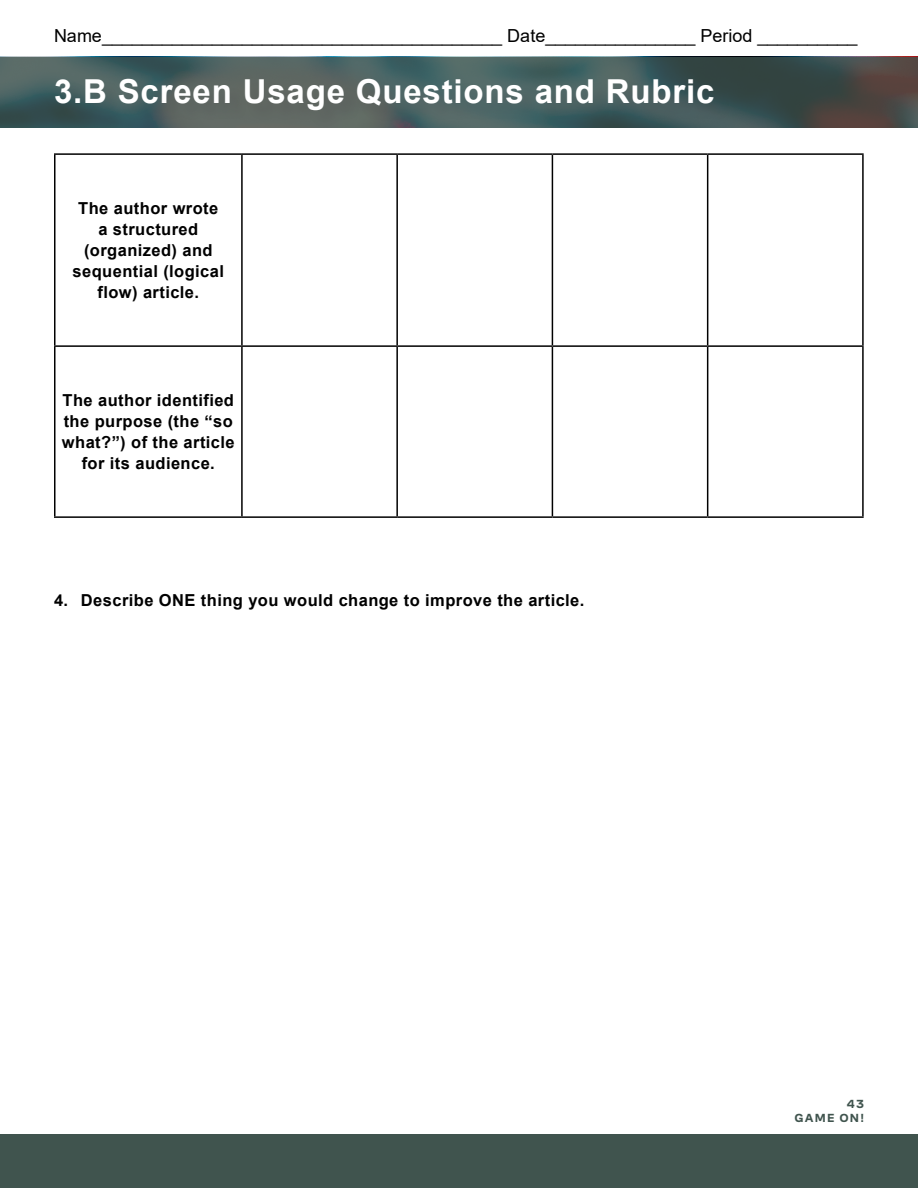
<style>
.page{position:relative;width:918px;height:1188px;background:#fff}
.page>*{position:absolute;margin:0;border:0;box-sizing:border-box;transform-origin:0 0}
.t1{font:700 33px "Arial";letter-spacing:.025em;color:#fff}
.t2{font:18px "Arial";color:#000}
.t3{font:700 16.5px/21px "Arial";letter-spacing:.025em;color:#000;text-align:center}
.t4{font:700 12px/13.8px "Co Fo Sans";letter-spacing:.1em;color:#40544e;text-align:right}
</style>
<div class="page">
<svg style="left:0;top:57px;width:918px;height:70px;background:#445553"></svg>
<div style="left:0;top:1134px;width:918px;height:54px;background:#40544e"></div>
<div style="left:57px;top:80px;width:674px;height:48px;background:#4a4a4d;opacity:.22"></div>
<hr style="left:54px;top:153px;width:188px;height:2px;background:#000">
<hr style="left:54px;top:155px;width:2px;height:190px;background:#000">
<hr style="left:242px;top:153px;width:155px;height:2px;background:#000">
<hr style="left:241px;top:155px;width:2px;height:190px;background:#000">
<hr style="left:397px;top:153px;width:155px;height:2px;background:#000">
<hr style="left:396px;top:155px;width:2px;height:190px;background:#000">
<hr style="left:552px;top:153px;width:156px;height:2px;background:#000">
<hr style="left:552px;top:155px;width:1px;height:190px;background:#000">
<hr style="left:708px;top:153px;width:156px;height:2px;background:#000">
<hr style="left:707px;top:155px;width:1px;height:190px;background:#000">
<hr style="left:862px;top:155px;width:2px;height:190px;background:#000">
<hr style="left:54px;top:345px;width:188px;height:2px;background:#000">
<hr style="left:54px;top:347px;width:2px;height:169px;background:#000">
<hr style="left:242px;top:345px;width:155px;height:2px;background:#000">
<hr style="left:241px;top:347px;width:2px;height:169px;background:#000">
<hr style="left:397px;top:345px;width:155px;height:2px;background:#000">
<hr style="left:396px;top:347px;width:2px;height:169px;background:#000">
<hr style="left:552px;top:345px;width:156px;height:2px;background:#000">
<hr style="left:552px;top:347px;width:1px;height:169px;background:#000">
<hr style="left:708px;top:345px;width:156px;height:2px;background:#000">
<hr style="left:707px;top:347px;width:1px;height:169px;background:#000">
<hr style="left:862px;top:347px;width:2px;height:169px;background:#000">
<hr style="left:54px;top:516px;width:188px;height:2px;background:#000">
<hr style="left:242px;top:516px;width:155px;height:2px;background:#000">
<hr style="left:397px;top:516px;width:155px;height:2px;background:#000">
<hr style="left:552px;top:516px;width:156px;height:2px;background:#000">
<hr style="left:708px;top:516px;width:156px;height:2px;background:#000">
<p class="t2" style="left:54px;top:23px;width:805px">Name________________________________________ Date_______________ Period __________</p>
<h1 class="t1" style="left:54px;top:68px;width:662px">3.B Screen Usage Questions and Rubric</h1>
<p class="t3" style="left:73px;top:198px;width:153px">The author wrote a structured (organized) and sequential (logical flow) article.</p>
<p class="t3" style="left:62px;top:390px;width:174px">The author identified the purpose (the “so what?”) of the article for its audience.</p>
<p class="t3" style="left:54px;top:590px;width:532px">4. Describe ONE thing you would change to improve the article.</p>
<p class="t4" style="left:795px;top:1097px;width:71px">43<br>GAME ON!</p>
</div>
